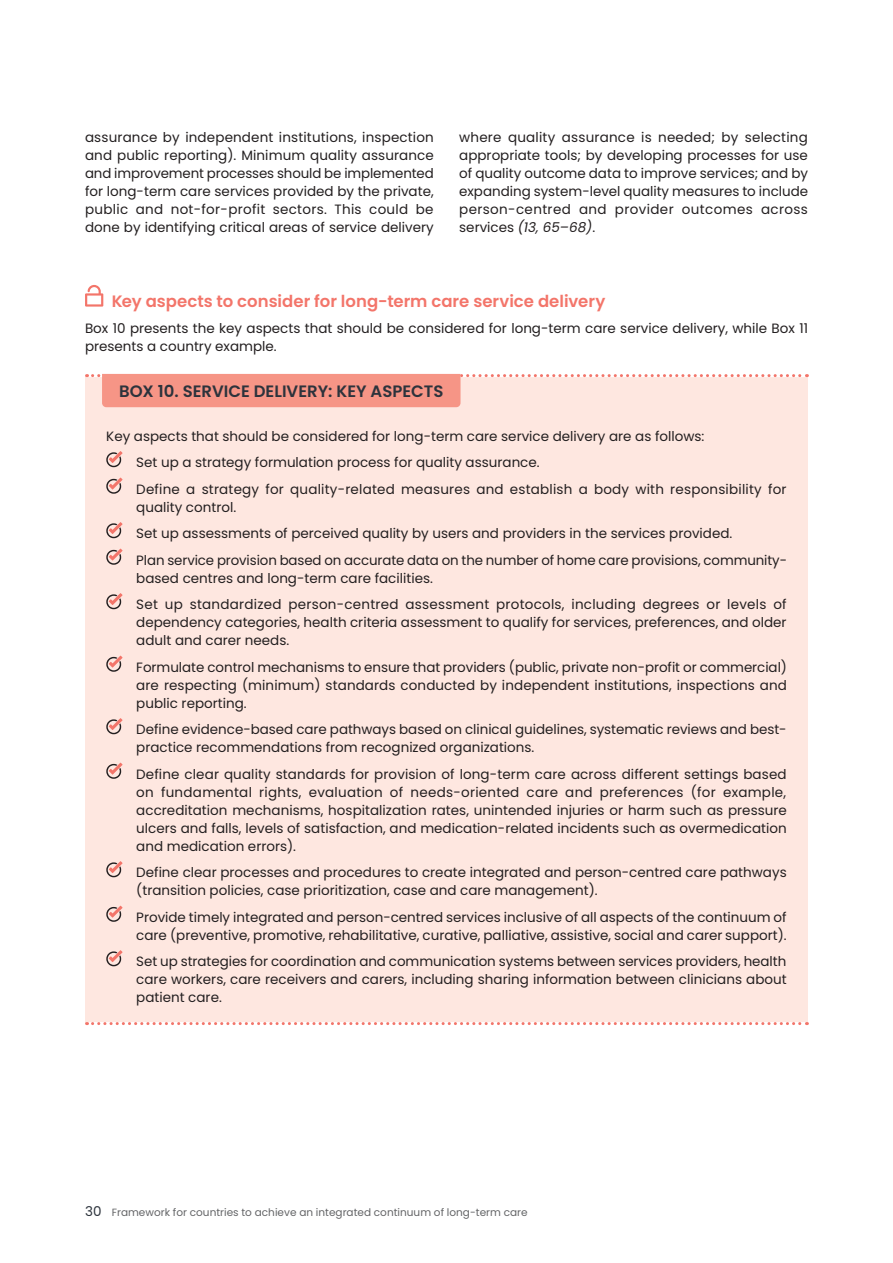
<style>
.page{position:relative;width:893px;height:1263px;background:#fff}
.page>*{position:absolute;margin:0;border:0;box-sizing:border-box;transform-origin:0 0}
.t1{font:600 16.5px "Poppins";color:#f3756a}
.t2{font:600 16.5px "Poppins";color:#2c333c}
.t3{font:13.5px/18px "Poppins";color:#231f20}
.t4{font:13.5px/26.5px "Poppins";letter-spacing:.02em;color:#231f20}
.t5{font:10.5px "Poppins";color:#636466}
.s1{font-style:italic}
.s2{font-size:13.5px;color:#2c333c}
</style>
<div class="page">
<svg style="left:85px;top:285px;width:18px;height:22px"></svg>
<div style="left:85px;top:376px;width:723px;height:647px;background:#fee7e0"></div>
<svg style="left:87px;top:1022px;width:720px;height:3px"></svg>
<svg style="left:87px;top:374px;width:720px;height:33px"></svg>
<svg style="left:106px;top:451px;width:16px;height:16px"></svg>
<svg style="left:106px;top:478px;width:16px;height:16px"></svg>
<svg style="left:106px;top:522px;width:16px;height:16px"></svg>
<svg style="left:106px;top:549px;width:16px;height:16px"></svg>
<svg style="left:106px;top:593px;width:16px;height:16px"></svg>
<svg style="left:106px;top:656px;width:16px;height:16px"></svg>
<svg style="left:106px;top:718px;width:16px;height:16px"></svg>
<svg style="left:106px;top:763px;width:16px;height:16px"></svg>
<svg style="left:106px;top:861px;width:16px;height:16px"></svg>
<svg style="left:106px;top:906px;width:16px;height:16px"></svg>
<svg style="left:106px;top:950px;width:16px;height:16px"></svg>
<p class="t3" style="left:85px;top:128px;width:350px;text-align:justify">assurance by independent institutions, inspection and public reporting). Minimum quality assurance and improvement processes should be implemented for long-term care services provided by the private, public and not-for-profit sectors. This could be done by identifying critical areas of service delivery</p>
<p class="t3" style="left:459px;top:128px;width:350px;text-align:justify">where quality assurance is needed; by selecting appropriate tools; by developing processes for use of quality outcome data to improve services; and by expanding system-level quality measures to include person-centred and provider outcomes across services <span class="s1">(13, 65–68)</span>.</p>
<p class="t1" style="left:112px;top:291px;width:495px">Key aspects to consider for long-term care service delivery</p>
<p class="t3" style="left:85px;top:319px;width:724px">Box 10 presents the key aspects that should be considered for long-term care service delivery, while Box 11 presents a country example.</p>
<p class="t2" style="left:119px;top:382px;width:326px">BOX 10. SERVICE DELIVERY: KEY ASPECTS</p>
<p class="t3" style="left:136px;top:423px;width:652px;line-height:26.5px;text-indent:-30px">Key aspects that should be considered for long-term care service delivery are as follows:<br>Set up a strategy formulation process for quality assurance.<br>Define a strategy for quality-related measures and establish a body with responsibility for</p>
<p class="t3" style="left:136px;top:494px;width:652px;line-height:26.5px">quality control.<br>Set up assessments of perceived quality by users and providers in the services provided.<br>Plan service provision based on accurate data on the number of home care provisions, community-</p>
<p class="t4" style="left:136px;top:565px;width:652px">based centres and long-term care facilities.<br>Set up standardized person-centred assessment protocols, including degrees or levels of</p>
<p class="t3" style="left:136px;top:614px;width:652px">dependency categories, health criteria assessment to qualify for services, preferences, and older adult and carer needs.</p>
<p class="t3" style="left:136px;top:658px;width:652px;text-align:justify">Formulate control mechanisms to ensure that providers (public, private non-profit or commercial) are respecting (minimum) standards conducted by independent institutions, inspections and public reporting.</p>
<p class="t3" style="left:136px;top:721px;width:652px">Define evidence-based care pathways based on clinical guidelines, systematic reviews and best&shy;practice recommendations from recognized organizations.</p>
<p class="t3" style="left:136px;top:765px;width:652px;text-align:justify">Define clear quality standards for provision of long-term care across different settings based on fundamental rights, evaluation of needs-oriented care and preferences (for example, accreditation mechanisms, hospitalization rates, unintended injuries or harm such as pressure ulcers and falls, levels of satisfaction, and medication-related incidents such as overmedication and medication errors).</p>
<p class="t3" style="left:136px;top:864px;width:652px">Define clear processes and procedures to create integrated and person-centred care pathways (transition policies, case prioritization, case and care management).</p>
<p class="t3" style="left:136px;top:908px;width:652px">Provide timely integrated and person-centred services inclusive of all aspects of the continuum of care (preventive, promotive, rehabilitative, curative, palliative, assistive, social and carer support).</p>
<p class="t3" style="left:136px;top:953px;width:652px;text-align:justify">Set up strategies for coordination and communication systems between services providers, health care workers, care receivers and carers, including sharing information between clinicians about patient care.</p>
<p class="t5" style="left:85px;top:1206px;width:444px"><span class="s2">30</span> Framework for countries to achieve an integrated continuum of long-term care</p>
</div>
